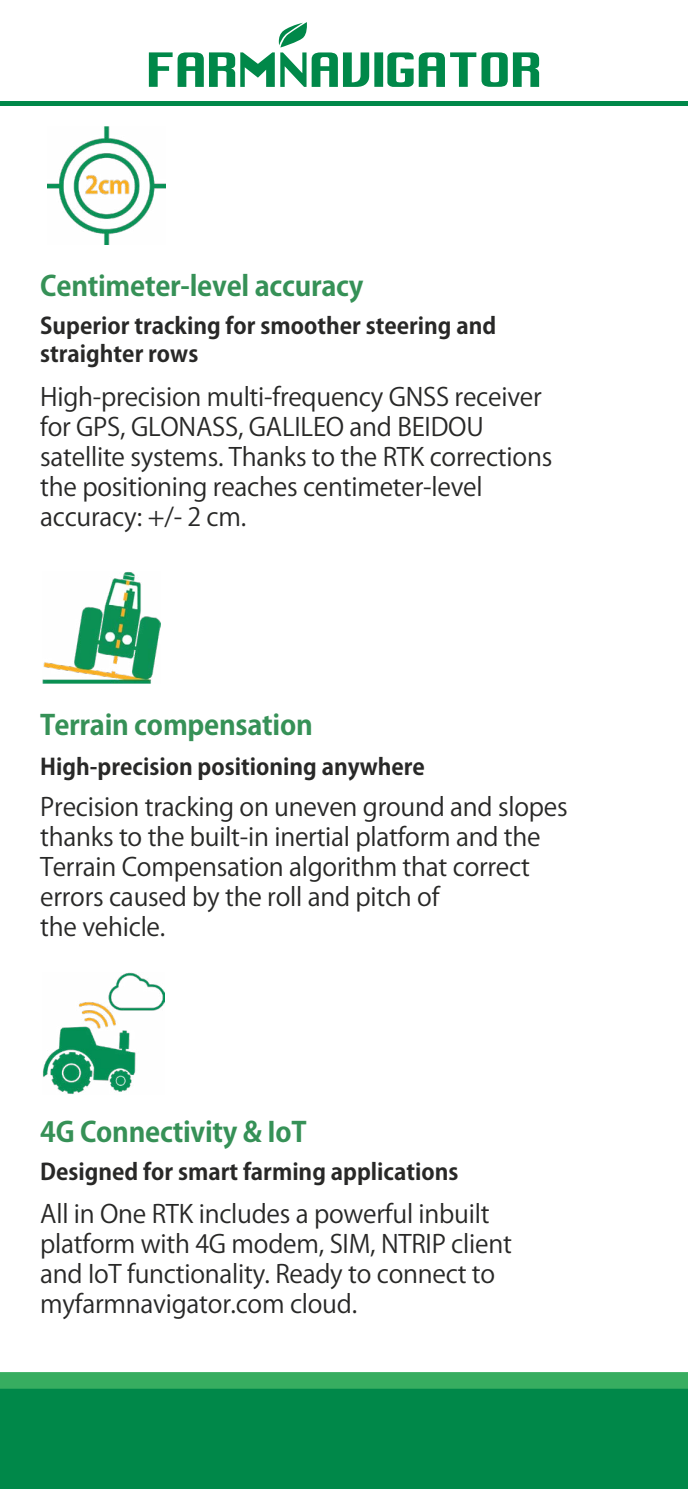
<style>
.page{position:relative;width:688px;height:1489px;background:#fff}
.page>*{position:absolute;margin:0;border:0;box-sizing:border-box;transform-origin:0 0}
.t1{font:700 27.5px "Koz Go Pro";letter-spacing:-.01em;color:#369157}
.t2{font:25px/30px "Koz Go Pro";letter-spacing:-.01em;color:#282827}
.t3{font:700 22.5px/27.5px "Koz Go Pro";color:#282827}
</style>
<div class="page">
<img style="left:43px;top:572px;width:118px;height:111px">
<img style="left:47px;top:126px;width:118px;height:118px">
<img style="left:43px;top:972px;width:121px;height:122px">
<div style="left:0;top:101px;width:687px;height:5px;background:#008849"></div>
<svg style="left:149px;top:22px;width:390px;height:65px"></svg>
<div style="left:0;top:1380px;width:687px;height:108px;background:#008849"></div>
<svg style="left:0;top:1372px;width:687px;height:17px"></svg>
<p class="t1" style="left:40px;top:269px;width:325px">Centimeter-level accuracy</p>
<p class="t3" style="left:40px;top:313px;width:457px">Superior tracking for smoother steering and straighter rows</p>
<p class="t2" style="left:40px;top:382px;width:513px">High-precision multi-frequency GNSS receiver for GPS, GLONASS, GALILEO and BEIDOU satellite systems. Thanks to the RTK corrections the positioning reaches centimeter-level accuracy: +/- 2 cm.</p>
<p class="t1" style="left:40px;top:707px;width:274px">Terrain compensation</p>
<p class="t3" style="left:40px;top:754px;width:386px">High-precision positioning anywhere</p>
<p class="t2" style="left:40px;top:792px;width:529px">Precision tracking on uneven ground and slopes thanks to the built-in inertial platform and the Terrain Compensation algorithm that correct errors caused by the roll and pitch of<br>the vehicle.</p>
<p class="t1" style="left:40px;top:1114px;width:268px">4G Connectivity &amp; IoT</p>
<p class="t3" style="left:40px;top:1159px;width:419px">Designed for smart farming applications</p>
<p class="t2" style="left:40px;top:1198px;width:473px">All in One RTK includes a powerful inbuilt platform with 4G modem, SIM, NTRIP client and IoT functionality. Ready to connect to myfarmnavigator.com cloud.</p>
</div>
